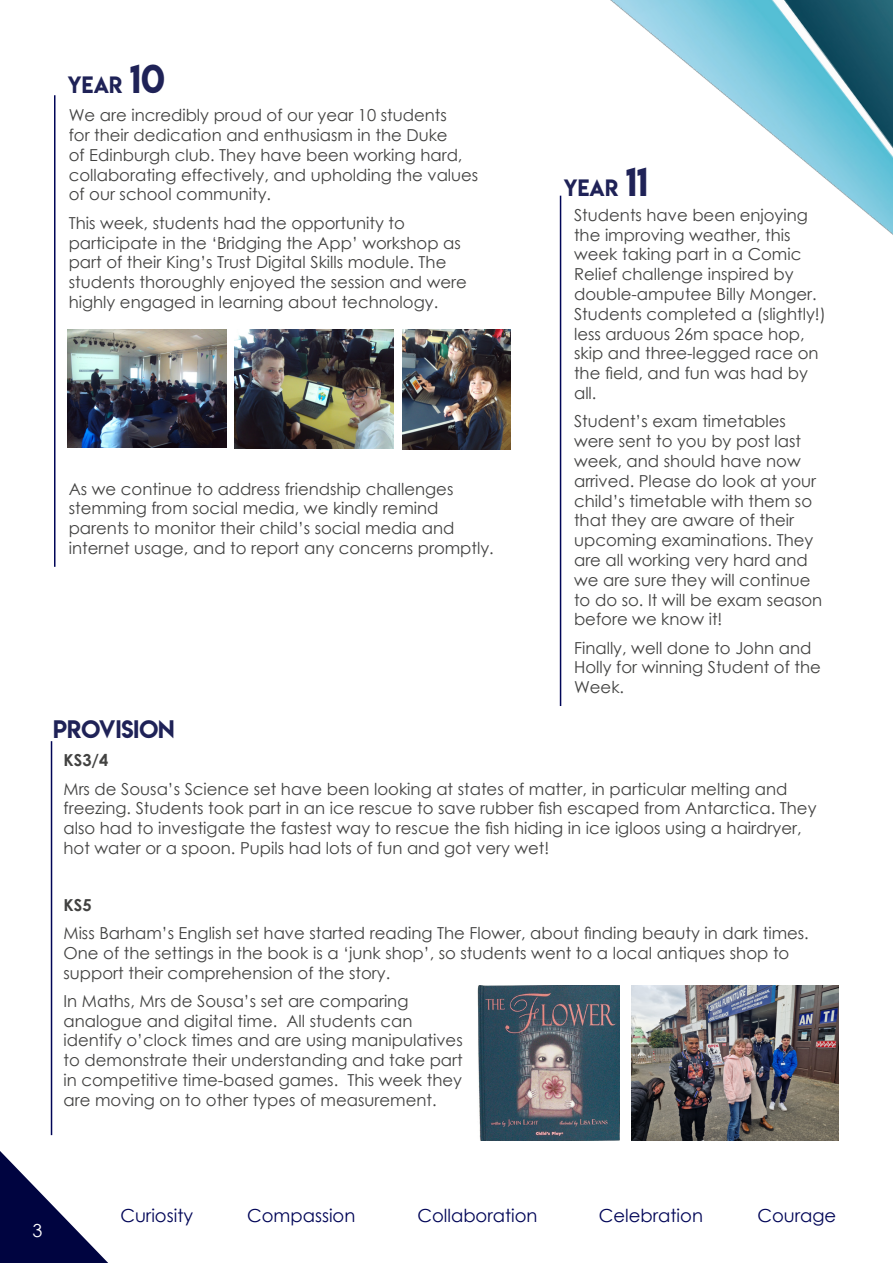
<style>
.page{position:relative;width:893px;height:1263px;background:#fff}
.page>*{position:absolute;margin:0;border:0;box-sizing:border-box;transform-origin:0 0}
.t1{font:22.5px "Lemon Milk";color:#1f2257}
.t2{font:21px "Lemon Milk";color:#1f2257}
.t3{font:18px "Century Gothic";color:#000557}
.t4{font:18px "Century Gothic";color:#fff}
.t5{font:16.5px/19.8px "Century Gothic";color:#424241}
.t6{font:700 16.5px "Century Gothic";color:#424241}
.s1{font-size:36px}
</style>
<div class="page">
<svg style="left:0;top:1135px;width:108px;height:128px"></svg>
<img style="left:559px;top:0;width:334px;height:446px">
<hr style="left:54px;top:95px;width:2px;height:472px;background:#000557">
<hr style="left:560px;top:196px;width:1px;height:510px;background:#000557">
<img style="left:68px;top:330px;width:158px;height:117px">
<img style="left:402px;top:329px;width:108px;height:120px">
<img style="left:235px;top:329px;width:159px;height:119px">
<hr style="left:51px;top:741px;width:1px;height:394px;background:#000557">
<img style="left:632px;top:985px;width:207px;height:155px">
<img style="left:477px;top:985px;width:143px;height:155px">
<p class="t2" style="left:68px;top:70px;width:99px">YEAR <span class="s1">10</span></p>
<p class="t5" style="left:69px;top:105px;width:411px">We are incredibly proud of our year 10 students<br>for their dedication and enthusiasm in the Duke<br>of Edinburgh club. They have been working hard, collaborating effectively, and upholding the values of our school community.</p>
<p class="t5" style="left:69px;top:213px;width:400px">This week, students had the opportunity to participate in the ‘Bridging the App’ workshop as part of their King’s Trust Digital Skills module. The students thoroughly enjoyed the session and were highly engaged in learning about technology.</p>
<p class="t5" style="left:69px;top:478px;width:427px">As we continue to address friendship challenges stemming from social media, we kindly remind parents to monitor their child’s social media and internet usage, and to report any concerns promptly.</p>
<h1 class="t1" style="left:53px;top:713px;width:123px">PROVISION</h1>
<p class="t2" style="left:563px;top:172px;width:86px">YEAR <span class="s1">11</span></p>
<p class="t5" style="left:574px;top:205px;width:253px">Students have been enjoying the improving weather, this week taking part in a Comic<br>Relief challenge inspired by double-amputee Billy Monger.<br>Students completed a (slightly!) less arduous 26m space hop, skip and three-legged race on the field, and fun was had by all.</p>
<p class="t5" style="left:574px;top:411px;width:250px">Student’s exam timetables were sent to you by post last week, and should have now arrived. Please do look at your child’s timetable with them so that they are aware of their upcoming examinations. They are all working very hard and we are sure they will continue to do so. It will be exam season before we know it!</p>
<p class="t5" style="left:574px;top:637px;width:248px">Finally, well done to John and<br>Holly for winning Student of the<br>Week.</p>
<p class="t6" style="left:64px;top:748px;width:46px">KS3/4</p>
<p class="t5" style="left:64px;top:778px;width:754px">Mrs de Sousa’s Science set have been looking at states of matter, in particular melting and freezing. Students took part in an ice rescue to save rubber fish escaped from Antarctica. They also had to investigate the fastest way to rescue the fish hiding in ice igloos using a hairdryer, hot water or a spoon. Pupils had lots of fun and got very wet!</p>
<p class="t6" style="left:64px;top:892px;width:30px">KS5</p>
<p class="t5" style="left:64px;top:923px;width:747px">Miss Barham’s English set have started reading The Flower, about finding beauty in dark times.<br>One of the settings in the book is a ‘junk shop’, so students went to a local antiques shop to support their comprehension of the story.</p>
<p class="t5" style="left:64px;top:991px;width:401px">In Maths, Mrs de Sousa’s set are comparing analogue and digital time. All students can identify o’clock times and are using manipulatives to demonstrate their understanding and take part in competitive time-based games. This week they are moving on to other types of measurement.</p>
<p class="t4" style="left:33px;top:1218px;width:11px">3</p>
<p class="t3" style="left:120px;top:1203px;width:74px">Curiosity</p>
<p class="t3" style="left:247px;top:1203px;width:110px">Compassion</p>
<p class="t3" style="left:417px;top:1203px;width:122px">Collaboration</p>
<p class="t3" style="left:599px;top:1203px;width:106px">Celebration</p>
<p class="t3" style="left:757px;top:1203px;width:80px">Courage</p>
</div>
